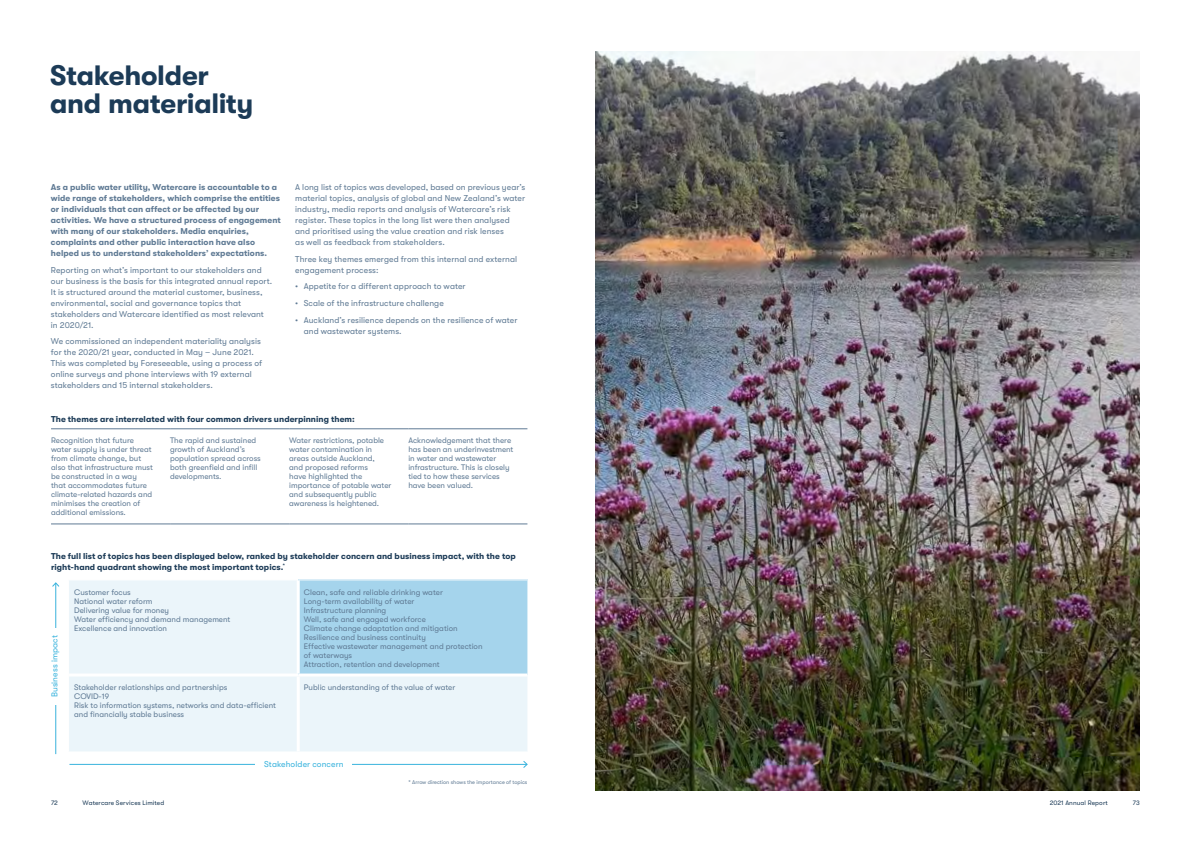
<style>
.page{position:relative;width:1191px;height:842px;background:#fff}
.page>*{position:absolute;margin:0;border:0;box-sizing:border-box;transform-origin:0 0}
.t1{font:700 28px/28px "GT Walsheim LC";letter-spacing:-.015em;color:#1c3b57}
.t2{font:8.5px/11px "GT Walsheim LC";letter-spacing:.01em;color:#5f7a94}
.t3{font:700 8.5px/11px "GT Walsheim LC";letter-spacing:.01em;color:#5f7a94}
.t4{font:700 8.5px/11px "GT Walsheim LC";letter-spacing:.005em;color:#1c3b57}
.t5{font:8.5px "GT Walsheim LC";letter-spacing:.01em;color:#39b3dd}
.t6{font:8px/9px "GT Walsheim LC";color:#5f7a94}
.t7{font:6.5px "GT Walsheim LC";letter-spacing:.015em;color:#1c3b57}
.t8{font:5.5px "GT Walsheim LC";color:#5f7a94}
</style>
<div class="page">
<hr style="left:51px;top:429px;width:119px;height:1px;background:#5f7a94">
<hr style="left:170px;top:429px;width:119px;height:1px;background:#5f7a94">
<hr style="left:289px;top:429px;width:119px;height:1px;background:#5f7a94">
<hr style="left:408px;top:429px;width:119px;height:1px;background:#5f7a94">
<hr style="left:51px;top:524px;width:119px;height:1px;background:#5f7a94">
<hr style="left:170px;top:524px;width:119px;height:1px;background:#5f7a94">
<hr style="left:289px;top:524px;width:119px;height:1px;background:#5f7a94">
<hr style="left:408px;top:524px;width:119px;height:1px;background:#5f7a94">
<div style="left:69px;top:580px;width:458px;height:171px;background:#ebf5fa"></div>
<div style="left:298px;top:580px;width:230px;height:95px;background:#a5d4ec"></div>
<hr style="left:527px;top:580px;width:1px;height:95px;background:#fff">
<hr style="left:297px;top:580px;width:3px;height:93px;background:#fff">
<hr style="left:69px;top:673px;width:229px;height:3px;background:#fff">
<hr style="left:298px;top:673px;width:229px;height:3px;background:#fff">
<hr style="left:297px;top:676px;width:3px;height:75px;background:#fff">
<hr style="left:55px;top:583px;width:1px;height:171px;background:#39b3dd">
<svg style="left:52px;top:582px;width:8px;height:5px"></svg>
<div style="left:51px;top:628px;width:9px;height:77px;background:#fff"></div>
<hr style="left:69px;top:764px;width:458px;height:1px;background:#39b3dd">
<svg style="left:523px;top:761px;width:5px;height:7px"></svg>
<div style="left:255px;top:760px;width:97px;height:11px;background:#fff"></div>
<img style="left:595px;top:51px;width:545px;height:740px">
<h1 class="t1" style="left:50px;top:61px;width:205px">Stakeholder and materiality</h1>
<p class="t2" style="left:295px;top:182px;width:231px">A long list of topics was developed, based on previous year’s material topics, analysis of global and New Zealand’s water industry, media reports and analysis of Watercare’s risk register. These topics in the long list were then analysed and prioritised using the value creation and risk lenses<br>as well as feedback from stakeholders.</p>
<p class="t2" style="left:295px;top:253px;width:223px">Three key themes emerged from this internal and external engagement process:</p>
<p class="t2" style="left:295px;top:281px;width:172px">• Appetite for a different approach to water</p>
<p class="t2" style="left:295px;top:298px;width:150px">• Scale of the infrastructure challenge</p>
<p class="t2" style="left:304px;top:314px;width:215px;text-indent:-8px">• Auckland’s resilience depends on the resilience of water and wastewater systems.</p>
<p class="t3" style="left:51px;top:182px;width:231px">As a public water utility, Watercare is accountable to a wide range of stakeholders, which comprise the entities or individuals that can affect or be affected by our activities. We have a structured process of engagement with many of our stakeholders. Media enquiries, complaints and other public interaction have also helped us to understand stakeholders’ expectations.</p>
<p class="t2" style="left:51px;top:264px;width:223px">Reporting on what’s important to our stakeholders and our business is the basis for this integrated annual report.<br>It is structured around the material customer, business, environmental, social and governance topics that stakeholders and Watercare identified as most relevant in 2020/21.</p>
<p class="t2" style="left:51px;top:336px;width:213px">We commissioned an independent materiality analysis for the 2020/21 year, conducted in May – June 2021.<br>This was completed by Foreseeable, using a process of online surveys and phone interviews with 19 external stakeholders and 15 internal stakeholders.</p>
<p class="t4" style="left:51px;top:413px;width:305px">The themes are interrelated with four common drivers underpinning them:</p>
<p class="t6" style="left:51px;top:436px;width:103px">Recognition that future water supply is under threat from climate change, but also that infrastructure must be constructed in a way that accommodates future climate-related hazards and minimises the creation of additional emissions.</p>
<p class="t6" style="left:170px;top:436px;width:92px">The rapid and sustained growth of Auckland’s population spread across both greenfield and infill developments.</p>
<p class="t6" style="left:289px;top:436px;width:104px">Water restrictions, potable water contamination in areas outside Auckland,<br>and proposed reforms<br>have highlighted the importance of potable water and subsequently public awareness is heightened.</p>
<p class="t6" style="left:408px;top:436px;width:107px">Acknowledgement that there has been an underinvestment in water and wastewater infrastructure. This is closely tied to how these services have been valued.</p>
<p class="t4" style="left:51px;top:550px;width:466px">The full list of topics has been displayed below, ranked by stakeholder concern and business impact, with the top right-hand quadrant showing the most important topics.<sup>*</sup></p>
<p class="t6" style="left:74px;top:587px;width:158px">Customer focus<br>National water reform<br>Delivering value for money<br>Water efficiency and demand management<br>Excellence and innovation</p>
<p class="t6" style="left:304px;top:587px;width:180px">Clean, safe and reliable drinking water<br>Long-term availability of water<br>Infrastructure planning<br>Well, safe and engaged workforce<br>Climate change adaptation and mitigation Resilience and business continuity<br>Effective wastewater management and protection of waterways<br>Attraction, retention and development</p>
<p class="t6" style="left:74px;top:682px;width:203px">Stakeholder relationships and partnerships<br>COVID-19<br>Risk to information systems, networks and data-efficient and financially stable business</p>
<p class="t6" style="left:304px;top:682px;width:153px">Public understanding of the value of water</p>
<p class="t5" style="left:50px;top:697px;width:64px;rotate:-90deg">Business impact</p>
<p class="t5" style="left:264px;top:759px;width:81px">Stakeholder concern</p>
<p class="t8" style="left:408px;top:779px;width:120px">* Arrow direction shows the importance of topics</p>
<p class="t7" style="left:51px;top:799px;width:8px">72</p>
<p class="t7" style="left:83px;top:799px;width:83px">Watercare Services Limited</p>
<p class="t7" style="left:1049px;top:799px;width:60px">2021 Annual Report</p>
<p class="t7" style="left:1133px;top:799px;width:9px">73</p>
</div>
